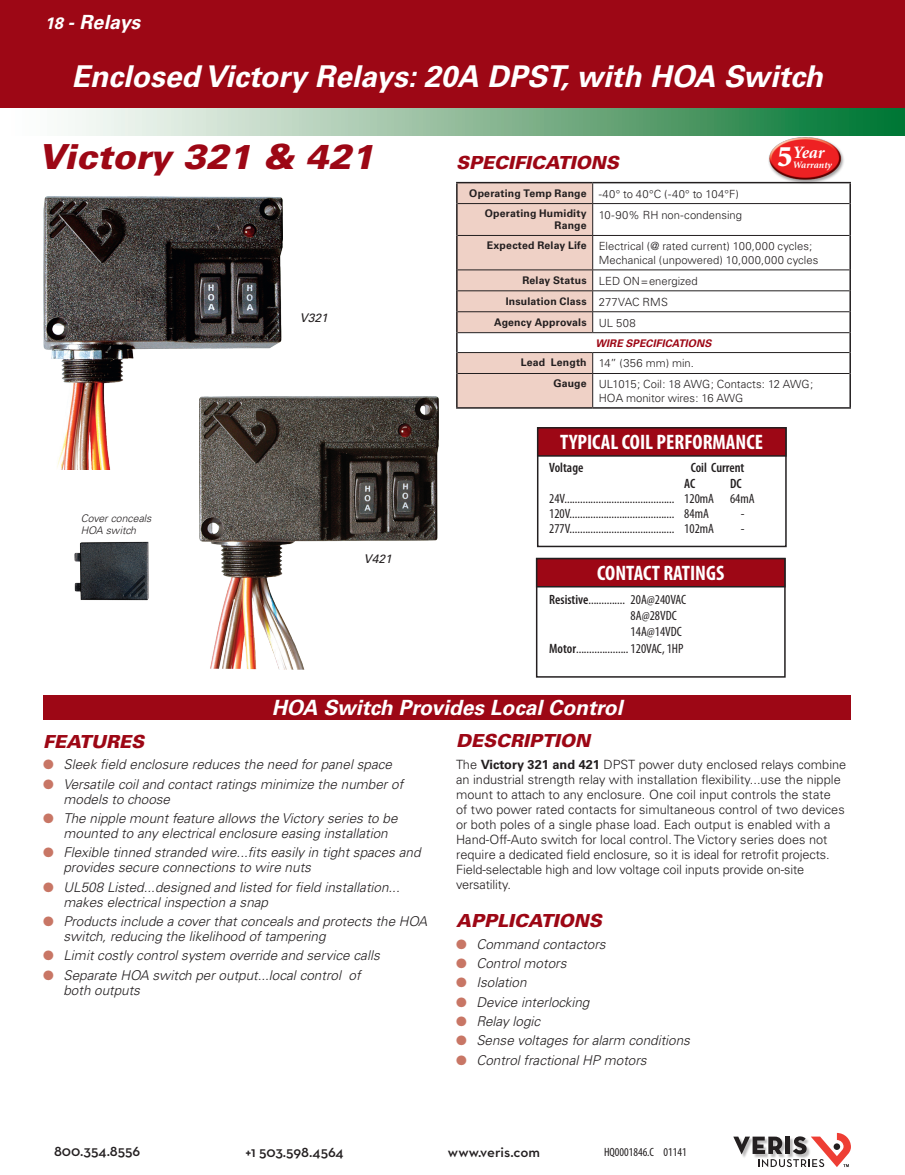
<style>
.page{position:relative;width:905px;height:1175px;background:#fff}
.page>*{position:absolute;margin:0;border:0;box-sizing:border-box;transform-origin:0 0}
.Product_Head{font:italic 900 34.5px "Univers";color:#9d0715}
.Main_Head{font:italic 700 30px "Univers";color:#fff}
.t1{font:900 30px "Minion Std";color:#fff}
.t2{font:700 condensed 21px "Myriad Pro";color:#fff}
.Main_Head_2{font:italic 700 21px "Univers";color:#fff}
.Master_section_right{font:italic 700 19.5px "Univers";letter-spacing:.005em;color:#fff}
.Paragraph_head{font:italic 900 18px "Univers";color:#9d0715}
.t3{font:italic 700 17.4px "Minion";color:#fff}
.t4{font:600 15px "Neutraface Text";color:#231f20}
.Bullet_text_Hanging{font:italic 300 13.5px/15px "Univers";color:#231f20}
.t5{font:condensed 13.5px/15px "Myriad Pro";color:#231f20}
.t6{font:600 condensed 13.5px/16.5px "Myriad Pro";color:#231f20}
.Body_Text{font:300 12.75px/15px "Univers";color:#231f20}
.t7{font:condensed 12px "Myriad Pro";color:#231f20}
.t8{font:italic 12px "Univers";color:#231f20}
.Table_Specs_Right{font:300 11.25px/13.5px "Univers";color:#231f20}
.Table_Specs_Right-2{font:300 11.25px "Univers";letter-spacing:.035em;color:#231f20}
.Table_spec_Left{font:700 10.5px/12px "Univers";letter-spacing:.015em;color:#231f20;text-align:right}
.notes{font:italic 300 10.5px/12px "Univers";color:#231f20}
.Table_Specs_Centered{font:italic 700 10.5px "Univers";letter-spacing:.01em;color:#9d0715}
.t9{font:italic 700 9.75px "Minion";color:#fff}
.s1{font-size:16.5px}
.s2{font-weight:600}
.s3{color:#c87665}
.s4{font-weight:700}
</style>
<div class="page">
<svg style="left:733px;top:1132px;width:117px;height:35px"></svg>
<div style="left:833px;top:1143px;width:7px;height:6px;background:#231f20;border-radius:50%"></div>
<div style="left:0;top:0;width:904px;height:109px;background:#9d0715"></div>
<div style="left:0;top:109px;width:904px;height:27px;background:linear-gradient(to right,#fff,#077430)"></div>
<hr style="left:456px;top:182px;width:136px;height:1px;background:#231f20">
<hr style="left:592px;top:182px;width:259px;height:1px;background:#231f20">
<svg style="left:849px;top:184px;width:1px;height:19px"></svg>
<hr style="left:849px;top:203px;width:1px;height:32px;background:#231f20">
<hr style="left:849px;top:235px;width:1px;height:35px;background:#231f20">
<svg style="left:849px;top:270px;width:1px;height:103px"></svg>
<hr style="left:849px;top:373px;width:1px;height:34px;background:#231f20">
<hr style="left:456px;top:407px;width:136px;height:2px;background:#231f20">
<hr style="left:592px;top:407px;width:259px;height:2px;background:#231f20">
<hr style="left:592px;top:203px;width:257px;height:1px;background:#231f20">
<hr style="left:592px;top:235px;width:257px;height:1px;background:#231f20">
<hr style="left:592px;top:269px;width:257px;height:1px;background:#231f20">
<hr style="left:592px;top:290px;width:257px;height:1px;background:#231f20">
<hr style="left:592px;top:311px;width:257px;height:1px;background:#231f20">
<hr style="left:592px;top:332px;width:257px;height:1px;background:#231f20">
<hr style="left:592px;top:352px;width:257px;height:1px;background:#231f20">
<svg style="left:456px;top:183px;width:137px;height:225px"></svg>
<hr style="left:457px;top:373px;width:135px;height:1px;background:#231f20">
<hr style="left:592px;top:373px;width:257px;height:1px;background:#231f20">
<hr style="left:592px;top:374px;width:1px;height:33px;background:#231f20">
<img style="left:757px;top:128px;width:93px;height:56px">
<div style="left:537px;top:427px;width:249px;height:120px;border:2px solid #231f20"></div>
<div style="left:537px;top:428px;width:248px;height:28px;background:#9d0715"></div>
<div style="left:537px;top:427px;width:249px;height:29px;border:2px solid #231f20"></div>
<div style="left:536px;top:558px;width:249px;height:119px;border:2px solid #231f20"></div>
<div style="left:536px;top:558px;width:248px;height:29px;background:#9d0715"></div>
<div style="left:536px;top:558px;width:249px;height:29px;border:2px solid #231f20"></div>
<img style="left:200px;top:397px;width:238px;height:272px">
<img style="left:43px;top:197px;width:239px;height:272px">
<img style="left:74px;top:541px;width:75px;height:60px">
<div style="left:43px;top:695px;width:807px;height:24px;background:#9d0715"></div>
<p class="Master_section_right" style="left:45px;top:11px;width:97px"><span class="s1">18</span> - Relays</p>
<p class="Main_Head" style="left:71px;top:58px;width:752px">Enclosed Victory Relays: 20A DPST, with HOA Switch</p>
<p class="Product_Head" style="left:38px;top:135px;width:337px">Victory 321 &amp; 421</p>
<p class="notes" style="left:81px;top:512px;width:72px">Cover conceals<br>HOA switch</p>
<p class="t8" style="left:300px;top:310px;width:30px">V321</p>
<p class="t8" style="left:364px;top:551px;width:30px">V421</p>
<p class="t3" style="left:793px;top:143px;width:33px">Year</p>
<p class="t1" style="left:777px;top:142px;width:17px">5</p>
<p class="Paragraph_head" style="left:456px;top:151px;width:164px">SPECIFICATIONS</p>
<p class="Table_spec_Left" style="left:469px;top:187px;width:119px">Operating Temp Range</p>
<p class="Table_Specs_Right-2" style="left:598px;top:187px;width:142px">-40° to 40°C (-40° to 104°F)</p>
<p class="Table_spec_Left" style="left:485px;top:208px;width:103px">Operating Humidity<br>Range</p>
<p class="Table_Specs_Right" style="left:598px;top:208px;width:145px">10-90% RH non-condensing</p>
<p class="Table_spec_Left" style="left:487px;top:240px;width:101px">Expected Relay Life</p>
<p class="Table_Specs_Right" style="left:598px;top:240px;width:221px">Electrical (@ rated current) 100,000 cycles;<br>Mechanical (unpowered) 10,000,000 cycles</p>
<p class="Table_spec_Left" style="left:522px;top:274px;width:66px">Relay Status</p>
<p class="Table_Specs_Right" style="left:598px;top:274px;width:100px">LED ON=energized</p>
<p class="Table_spec_Left" style="left:505px;top:295px;width:82px">Insulation Class</p>
<p class="Table_Specs_Right" style="left:598px;top:295px;width:71px">277VAC RMS</p>
<p class="Table_spec_Left" style="left:494px;top:316px;width:94px">Agency Approvals</p>
<p class="Table_Specs_Right" style="left:598px;top:316px;width:38px">UL 508</p>
<p class="Table_Specs_Centered" style="left:595px;top:337px;width:118px">WIRE SPECIFICATIONS</p>
<p class="Table_spec_Left" style="left:520px;top:357px;width:67px">Lead Length</p>
<p class="Table_Specs_Right" style="left:598px;top:357px;width:97px">14” (356 mm) min.</p>
<p class="Table_spec_Left" style="left:553px;top:378px;width:35px">Gauge</p>
<p class="Table_Specs_Right" style="left:598px;top:378px;width:216px">UL1015; Coil: 18 AWG; Contacts: 12 AWG;<br>HOA monitor wires: 16 AWG</p>
<p class="t9" style="left:792px;top:160px;width:41px">Warranty</p>
<p class="t2" style="left:560px;top:428px;width:204px">TYPICAL COIL PERFORMANCE</p>
<p class="t6" style="left:549px;top:459px;width:36px">Voltage</p>
<p class="t6" style="left:684px;top:459px;width:61px;text-indent:6px">Coil Current<br>AC</p>
<p class="t5" style="left:549px;top:476px;width:207px;text-indent:181px"><span class="s2">DC<br></span>24V.......................................... 120mA 64mA<br>120V........................................ 84mA</p>
<p class="t5" style="left:740px;top:506px;width:5px">-</p>
<p class="t5" style="left:549px;top:521px;width:166px">277V........................................ 102mA</p>
<p class="t5" style="left:740px;top:521px;width:5px">-</p>
<p class="t2" style="left:597px;top:560px;width:129px">CONTACT RATINGS</p>
<p class="t5" style="left:549px;top:591px;width:138px"><span class="s2">Resistive</span>.............. 20A@240VAC</p>
<p class="t5" style="left:630px;top:608px;width:48px">8A@28VDC</p>
<p class="t5" style="left:630px;top:624px;width:53px">14A@14VDC</p>
<p class="t5" style="left:549px;top:640px;width:136px"><span class="s2">Motor</span>.................... 120VAC, 1HP</p>
<p class="Main_Head_2" style="left:272px;top:695px;width:352px">HOA Switch Provides Local Control</p>
<p class="Paragraph_head" style="left:43px;top:730px;width:102px">FEATURES</p>
<p class="Bullet_text_Hanging" style="left:43px;top:757px;width:350px"><span class="s3">●</span> Sleek field enclosure reduces the need for panel space</p>
<p class="Bullet_text_Hanging" style="left:63px;top:776px;width:341px;text-indent:-20px"><span class="s3">●</span> Versatile coil and contact ratings minimize the number of models to choose</p>
<p class="Bullet_text_Hanging" style="left:63px;top:811px;width:335px;text-indent:-20px"><span class="s3">●</span> The nipple mount feature allows the Victory series to be mounted to any electrical enclosure easing installation</p>
<p class="Bullet_text_Hanging" style="left:63px;top:845px;width:358px;text-indent:-20px"><span class="s3">●</span> Flexible tinned stranded wire...fits easily in tight spaces and provides secure connections to wire nuts</p>
<p class="Bullet_text_Hanging" style="left:63px;top:879px;width:338px;text-indent:-20px"><span class="s3">●</span> UL508 Listed...designed and listed for field installation... makes electrical inspection a snap</p>
<p class="Bullet_text_Hanging" style="left:63px;top:913px;width:365px;text-indent:-20px"><span class="s3">●</span> Products include a cover that conceals and protects the HOA switch, reducing the likelihood of tampering</p>
<p class="Bullet_text_Hanging" style="left:43px;top:948px;width:338px"><span class="s3">●</span> Limit costly control system override and service calls</p>
<p class="Bullet_text_Hanging" style="left:63px;top:967px;width:298px;text-indent:-20px"><span class="s3">●</span> Separate HOA switch per output...local control of both outputs</p>
<p class="Paragraph_head" style="left:456px;top:729px;width:135px">DESCRIPTION</p>
<p class="Body_Text" style="left:456px;top:757px;width:392px">The <span class="s4">Victory 321 and 421</span> DPST power duty enclosed relays combine an industrial strength relay with installation flexibility...use the nipple mount to attach to any enclosure. One coil input controls the state<br>of two power rated contacts for simultaneous control of two devices or both poles of a single phase load. Each output is enabled with a Hand-Off-Auto switch for local control. The Victory series does not require a dedicated field enclosure, so it is ideal for retrofit projects.<br>Field-selectable high and low voltage coil inputs provide on-site versatility.</p>
<p class="Paragraph_head" style="left:456px;top:909px;width:147px">APPLICATIONS</p>
<p class="Bullet_text_Hanging" style="left:456px;top:936px;width:151px"><span class="s3">●</span> Command contactors</p>
<p class="Bullet_text_Hanging" style="left:456px;top:955px;width:112px"><span class="s3">●</span> Control motors</p>
<p class="Bullet_text_Hanging" style="left:456px;top:975px;width:72px"><span class="s3">●</span> Isolation</p>
<p class="Bullet_text_Hanging" style="left:456px;top:994px;width:135px"><span class="s3">●</span> Device interlocking</p>
<p class="Bullet_text_Hanging" style="left:456px;top:1013px;width:86px"><span class="s3">●</span> Relay logic</p>
<p class="Bullet_text_Hanging" style="left:456px;top:1032px;width:235px"><span class="s3">●</span> Sense voltages for alarm conditions</p>
<p class="Bullet_text_Hanging" style="left:456px;top:1052px;width:192px"><span class="s3">●</span> Control fractional HP motors</p>
<p class="t4" style="left:54px;top:1141px;width:88px">800.354.8556</p>
<p class="t4" style="left:245px;top:1142px;width:100px">+1 503.598.4564</p>
<p class="t4" style="left:448px;top:1142px;width:94px">www.veris.com</p>
<p class="t7" style="left:604px;top:1144px;width:84px">HQ0001846.C 01141</p>
</div>
